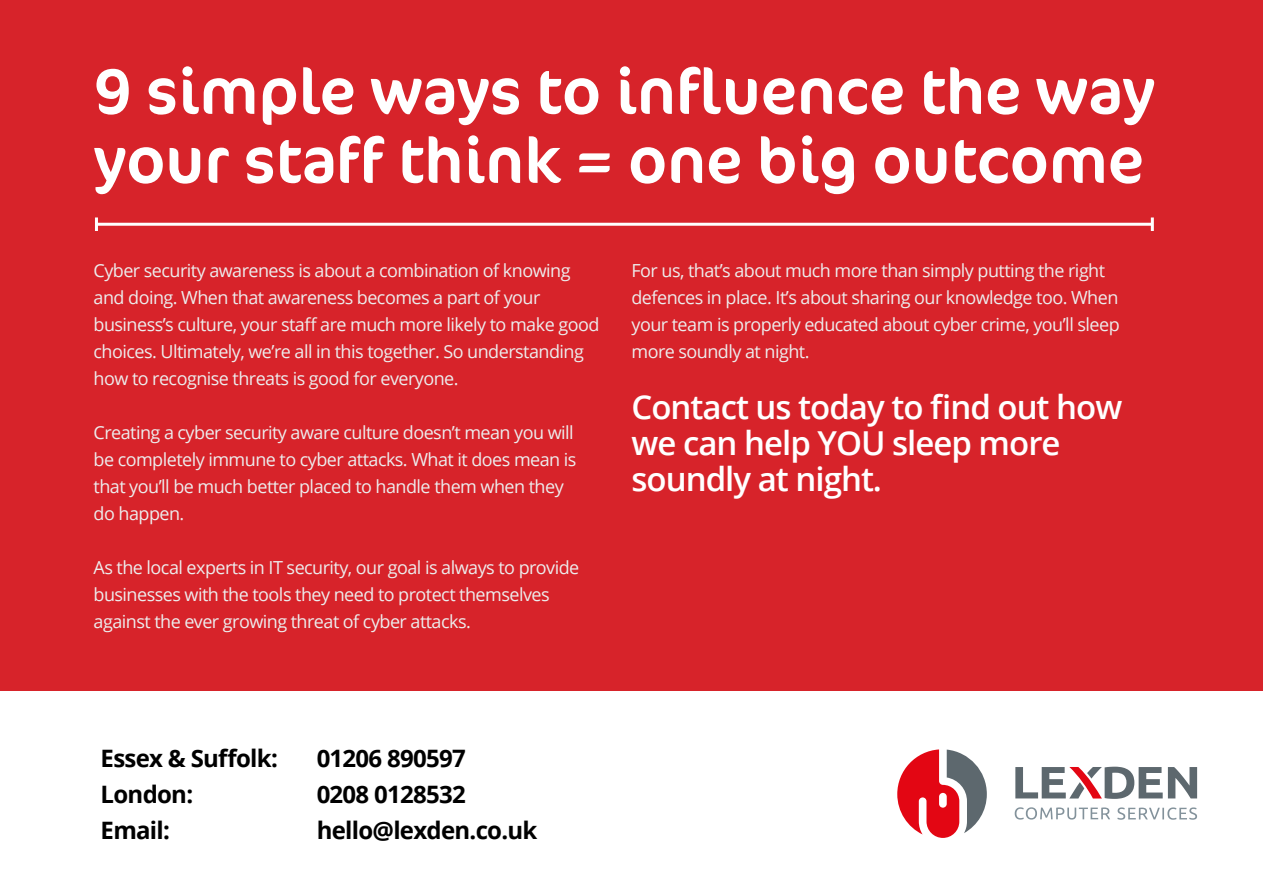
<style>
.page{position:relative;width:1263px;height:893px;background:#fff}
.page>*{position:absolute;margin:0;border:0;box-sizing:border-box;transform-origin:0 0}
.t1{font:64.65px/69px "Cocon Pro";color:#fff}
.t2{font:600 33px/36px "Open Sans";letter-spacing:-.03em;color:#fff}
.t3{font:700 24px "Open Sans";letter-spacing:-.03em;color:#000}
.t4{font:18px/27px "Open Sans";letter-spacing:-.03em;color:#ededed}
</style>
<div class="page">
<div style="left:0;top:0;width:1263px;height:690px;background:#d7232a"></div>
<hr style="left:96px;top:223px;width:1056px;height:3px;background:#fff">
<hr style="left:95px;top:217px;width:3px;height:14px;background:#fff">
<hr style="left:1151px;top:217px;width:3px;height:14px;background:#fff">
<svg style="left:1015px;top:807px;width:182px;height:13px"></svg>
<svg style="left:1015px;top:767px;width:182px;height:32px"></svg>
<svg style="left:897px;top:749px;width:90px;height:89px"></svg>
<h1 class="t1" style="left:94px;top:56px;width:1063px">9 simple ways to influence the way your staff think = one big outcome</h1>
<p class="t4" style="left:94px;top:256px;width:507px">Cyber security awareness is about a combination of knowing and doing. When that awareness becomes a part of your business’s culture, your staff are much more likely to make good choices. Ultimately, we’re all in this together. So understanding how to recognise threats is good for everyone.</p>
<p class="t4" style="left:94px;top:418px;width:484px">Creating a cyber security aware culture doesn’t mean you will be completely immune to cyber attacks. What it does mean is that you’ll be much better placed to handle them when they do happen.</p>
<p class="t4" style="left:94px;top:553px;width:487px">As the local experts in IT security, our goal is always to provide businesses with the tools they need to protect themselves against the ever growing threat of cyber attacks.</p>
<p class="t4" style="left:631px;top:256px;width:490px">For us, that’s about much more than simply putting the right defences in place. It’s about sharing our knowledge too. When your team is properly educated about cyber crime, you’ll sleep more soundly at night.</p>
<h2 class="t2" style="left:631px;top:388px;width:492px">Contact us today to find out how we can help YOU sleep more soundly at night.</h2>
<h3 class="t3" style="left:101px;top:741px;width:179px">Essex &amp; Suffolk:</h3>
<h3 class="t3" style="left:317px;top:741px;width:151px">01206 890597</h3>
<h3 class="t3" style="left:101px;top:777px;width:94px">London:</h3>
<h3 class="t3" style="left:317px;top:777px;width:151px">0208 0128532</h3>
<h3 class="t3" style="left:101px;top:813px;width:71px">Email:</h3>
<h3 class="t3" style="left:317px;top:813px;width:222px">hello@lexden.co.uk</h3>
</div>
